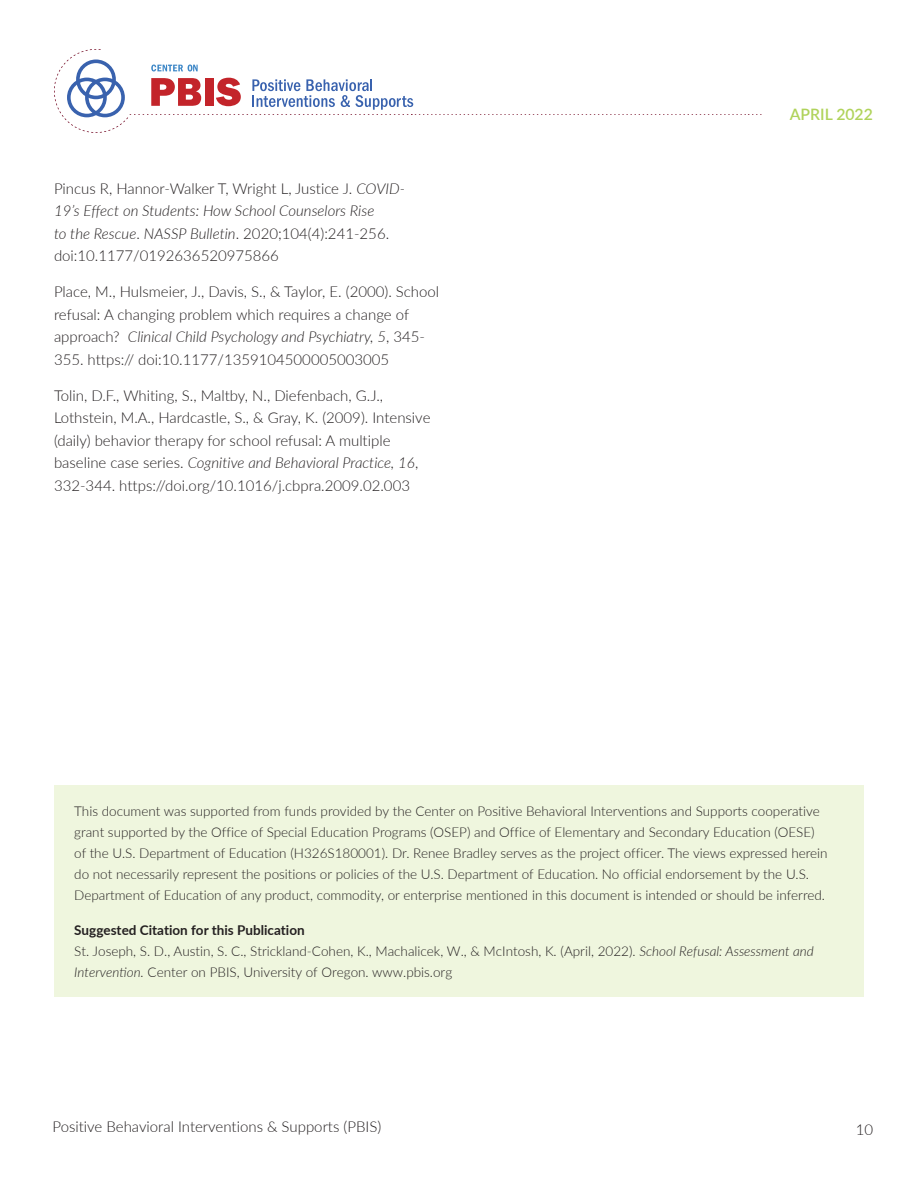
<style>
.page{position:relative;width:918px;height:1188px;background:#fff}
.page>*{position:absolute;margin:0;border:0;box-sizing:border-box;transform-origin:0 0}
.t1{font:600 15.75px "Lato";color:#b0d35b}
.Refrences{font:300 15px/22.5px "Lato";color:#231f20}
.t2{font:300 13.5px/21px "Lato";color:#231f20}
.s1{font-style:italic}
.s2{font-weight:700}
</style>
<div class="page">
<svg style="left:54px;top:49px;width:708px;height:84px"></svg>
<div style="left:54px;top:785px;width:810px;height:212px;background:#eff6de"></div>
<p class="Refrences" style="left:54px;top:176px;width:353px">Pincus R, Hannor-Walker T, Wright L, Justice J. <span class="s1">COVID-19’s Effect on Students: How School Counselors Rise<br>to the Rescue</span>. <span class="s1">NASSP Bulletin</span>. 2020;104(4):241-256. doi:10.1177/0192636520975866</p>
<p class="Refrences" style="left:54px;top:280px;width:387px">Place, M., Hulsmeier, J., Davis, S., &amp; Taylor, E. (2000). School refusal: A changing problem which requires a change of approach? <span class="s1">Clinical Child Psychology and Psychiatry, 5</span>, 345- 355. https:// doi:10.1177/1359104500005003005</p>
<p class="Refrences" style="left:54px;top:383px;width:378px">Tolin, D.F., Whiting, S., Maltby, N., Diefenbach, G.J., Lothstein, M.A., Hardcastle, S., &amp; Gray, K. (2009). Intensive (daily) behavior therapy for school refusal: A multiple baseline case series. <span class="s1">Cognitive and Behavioral Practice, 16</span>, 332-344. https://doi.org/10.1016/j.cbpra.2009.02.003</p>
<p class="t1" style="left:790px;top:102px;width:85px">APRIL 2022</p>
<p class="t2" style="left:74px;top:800px;width:755px">This document was supported from funds provided by the Center on Positive Behavioral Interventions and Supports cooperative grant supported by the Office of Special Education Programs (OSEP) and Office of Elementary and Secondary Education (OESE) of the U.S. Department of Education (H326S180001). Dr. Renee Bradley serves as the project officer. The views expressed herein do not necessarily represent the positions or policies of the U.S. Department of Education. No official endorsement by the U.S.<br>Department of Education of any product, commodity, or enterprise mentioned in this document is intended or should be inferred.</p>
<p class="t2" style="left:74px;top:919px;width:741px"><span class="s2">Suggested Citation for this Publication<br></span>St. Joseph, S. D., Austin, S. C., Strickland-Cohen, K., Machalicek, W., &amp; McIntosh, K. (April, 2022). <span class="s1">School Refusal: Assessment and<br>Intervention.</span> Center on PBIS, University of Oregon. www.pbis.org</p>
<p class="Refrences" style="left:52px;top:1115px;width:330px">Positive Behavioral Interventions &amp; Supports (PBIS)</p>
<p class="Refrences" style="left:856px;top:1118px;width:19px">10</p>
</div>
